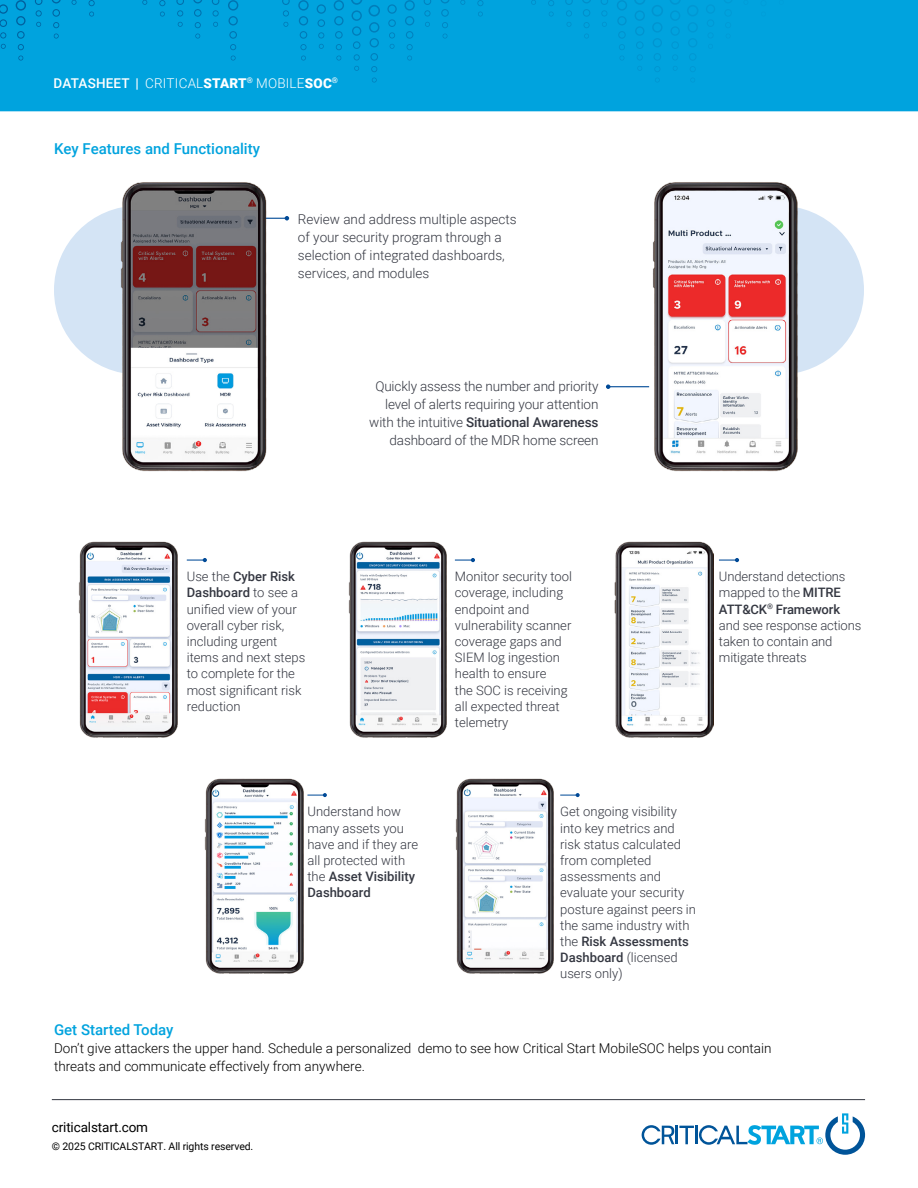
<style>
.page{position:relative;width:918px;height:1188px;background:#fff}
.page>*{position:absolute;margin:0;border:0;box-sizing:border-box;transform-origin:0 0}
.t1{font:500 15px "Roboto";color:#00a3de}
.t2{font:300 13.5px/18px "Roboto";color:#343741}
.t3{font:300 13.5px/18px "Roboto";color:#000}
.t4{font:300 13.5px "Roboto";letter-spacing:.015em;color:#fff}
.t5{font:13.5px "Roboto";letter-spacing:-.01em;color:#000}
.t6{font:300 13.05px/16.2px "Roboto";color:#343741}
.t7{font:10.5px "Roboto";letter-spacing:-.01em;color:#000}
.s1{font-weight:500}
.s2{font-weight:900}
</style>
<div class="page">
<div style="left:0;top:0;width:918px;height:111px;background:#00a3de"></div>
<svg style="left:282px;top:0;width:8px;height:27px"></svg>
<svg style="left:298px;top:0;width:11px;height:25px"></svg>
<svg style="left:300px;top:31px;width:7px;height:19px"></svg>
<svg style="left:301px;top:56px;width:5px;height:5px"></svg>
<svg style="left:317px;top:4px;width:9px;height:45px"></svg>
<svg style="left:334px;top:0;width:10px;height:25px"></svg>
<svg style="left:335px;top:31px;width:8px;height:19px"></svg>
<svg style="left:336px;top:56px;width:5px;height:5px"></svg>
<svg style="left:351px;top:0;width:11px;height:71px"></svg>
<svg style="left:368px;top:5px;width:12px;height:42px"></svg>
<svg style="left:370px;top:53px;width:8px;height:19px"></svg>
<svg style="left:372px;top:78px;width:5px;height:5px"></svg>
<svg style="left:387px;top:4px;width:10px;height:45px"></svg>
<svg style="left:404px;top:0;width:11px;height:25px"></svg>
<svg style="left:406px;top:31px;width:7px;height:19px"></svg>
<svg style="left:407px;top:56px;width:5px;height:5px"></svg>
<svg style="left:424px;top:0;width:7px;height:27px"></svg>
<svg style="left:440px;top:0;width:10px;height:3px"></svg>
<svg style="left:441px;top:9px;width:8px;height:19px"></svg>
<svg style="left:443px;top:34px;width:5px;height:5px"></svg>
<svg style="left:460px;top:0;width:5px;height:5px"></svg>
<svg style="left:477px;top:0;width:6px;height:6px"></svg>
<svg style="left:478px;top:12px;width:5px;height:5px"></svg>
<svg style="left:531px;top:0;width:5px;height:5px"></svg>
<svg style="left:548px;top:0;width:6px;height:6px"></svg>
<svg style="left:549px;top:12px;width:5px;height:5px"></svg>
<svg style="left:565px;top:0;width:8px;height:27px"></svg>
<svg style="left:582px;top:0;width:9px;height:3px"></svg>
<svg style="left:583px;top:9px;width:7px;height:19px"></svg>
<svg style="left:584px;top:34px;width:5px;height:5px"></svg>
<svg style="left:601px;top:0;width:7px;height:27px"></svg>
<svg style="left:617px;top:0;width:10px;height:25px"></svg>
<svg style="left:618px;top:31px;width:8px;height:19px"></svg>
<svg style="left:619px;top:56px;width:5px;height:5px"></svg>
<svg style="left:634px;top:0;width:12px;height:71px"></svg>
<svg style="left:652px;top:5px;width:11px;height:42px"></svg>
<svg style="left:654px;top:53px;width:7px;height:19px"></svg>
<svg style="left:655px;top:78px;width:5px;height:5px"></svg>
<svg style="left:669px;top:0;width:12px;height:71px"></svg>
<svg style="left:687px;top:5px;width:12px;height:42px"></svg>
<svg style="left:689px;top:53px;width:8px;height:19px"></svg>
<svg style="left:690px;top:78px;width:5px;height:5px"></svg>
<svg style="left:706px;top:4px;width:9px;height:45px"></svg>
<svg style="left:723px;top:0;width:10px;height:3px"></svg>
<svg style="left:724px;top:9px;width:8px;height:19px"></svg>
<svg style="left:726px;top:34px;width:5px;height:5px"></svg>
<svg style="left:743px;top:0;width:5px;height:5px"></svg>
<svg style="left:760px;top:0;width:7px;height:6px"></svg>
<svg style="left:761px;top:12px;width:5px;height:5px"></svg>
<svg style="left:779px;top:0;width:5px;height:5px"></svg>
<svg style="left:0;top:4px;width:8px;height:45px"></svg>
<svg style="left:16px;top:0;width:10px;height:25px"></svg>
<svg style="left:17px;top:31px;width:8px;height:19px"></svg>
<svg style="left:18px;top:56px;width:5px;height:5px"></svg>
<svg style="left:35px;top:0;width:7px;height:27px"></svg>
<svg style="left:52px;top:0;width:9px;height:3px"></svg>
<svg style="left:52px;top:9px;width:8px;height:19px"></svg>
<svg style="left:54px;top:34px;width:5px;height:5px"></svg>
<svg style="left:72px;top:0;width:5px;height:5px"></svg>
<svg style="left:89px;top:0;width:6px;height:6px"></svg>
<svg style="left:89px;top:12px;width:5px;height:5px"></svg>
<svg style="left:142px;top:0;width:5px;height:5px"></svg>
<svg style="left:159px;top:0;width:6px;height:6px"></svg>
<svg style="left:160px;top:12px;width:5px;height:5px"></svg>
<svg style="left:176px;top:0;width:8px;height:27px"></svg>
<svg style="left:193px;top:0;width:9px;height:3px"></svg>
<svg style="left:194px;top:9px;width:8px;height:19px"></svg>
<svg style="left:195px;top:34px;width:5px;height:5px"></svg>
<svg style="left:212px;top:0;width:7px;height:27px"></svg>
<svg style="left:228px;top:0;width:10px;height:25px"></svg>
<svg style="left:229px;top:31px;width:8px;height:19px"></svg>
<svg style="left:231px;top:56px;width:5px;height:5px"></svg>
<svg style="left:642px;top:1113px;width:223px;height:42px"></svg>
<hr style="left:246px;top:218px;width:41px;height:1px;background:#004a97">
<svg style="left:285px;top:216px;width:4px;height:4px"></svg>
<svg style="left:187px;top:558px;width:20px;height:4px"></svg>
<svg style="left:307px;top:793px;width:20px;height:4px"></svg>
<svg style="left:560px;top:793px;width:20px;height:4px"></svg>
<svg style="left:455px;top:558px;width:20px;height:4px"></svg>
<svg style="left:719px;top:558px;width:20px;height:4px"></svg>
<div style="left:54px;top:206px;width:169px;height:169px;background:#d4e4f5;border-radius:50%"></div>
<img style="left:119px;top:182px;width:148px;height:290px">
<img style="left:204px;top:778px;width:100px;height:196px">
<img style="left:78px;top:542px;width:100px;height:196px">
<img style="left:455px;top:778px;width:99px;height:196px">
<img style="left:348px;top:542px;width:99px;height:196px">
<img style="left:614px;top:542px;width:99px;height:196px">
<hr style="left:608px;top:386px;width:41px;height:1px;background:#004a97">
<svg style="left:606px;top:384px;width:4px;height:5px"></svg>
<div style="left:695px;top:206px;width:169px;height:169px;background:#d4e4f5;border-radius:50%"></div>
<img style="left:649px;top:182px;width:149px;height:290px">
<hr style="left:52px;top:1099px;width:813px;height:1px;background:#343741">
<p class="t4" style="left:53px;top:73px;width:286px"><span class="s1">DATASHEET |</span> CRITICAL<span class="s2">START</span><sup>®</sup> MOBILE<span class="s2">SOC</span><sup>®</sup></p>
<p class="t1" style="left:54px;top:138px;width:208px">Key Features and Functionality</p>
<p class="t2" style="left:298px;top:210px;width:220px">Review and address multiple aspects of your security program through a selection of integrated dashboards, services, and modules</p>
<p class="t2" style="left:369px;top:376px;width:231px;text-align:right">Quickly assess the number and priority level of alerts requiring your attention with the intuitive <span class="s1">Situational Awareness </span>dashboard of the MDR home screen</p>
<p class="t6" style="left:187px;top:568px;width:120px">Use the <span class="s1">Cyber Risk<br>Dashboard</span> to see a unified view of your overall cyber risk, including urgent items and next steps to complete for the most significant risk reduction</p>
<p class="t6" style="left:307px;top:803px;width:112px">Understand how many assets you have and if they are all protected with the <span class="s1">Asset Visibility<br>Dashboard</span></p>
<p class="t6" style="left:455px;top:568px;width:119px">Monitor security tool coverage, including endpoint and vulnerability scanner coverage gaps and<br>SIEM log ingestion health to ensure<br>the SOC is receiving all expected threat telemetry</p>
<p class="t6" style="left:719px;top:568px;width:144px">Understand detections mapped to the <span class="s1">MITRE<br>ATT&amp;CK</span><sup>®</sup> <span class="s1">Framework </span>and see response actions taken to contain and mitigate threats</p>
<p class="t6" style="left:560px;top:803px;width:137px">Get ongoing visibility into key metrics and risk status calculated from completed assessments and evaluate your security posture against peers in the same industry with the <span class="s1">Risk Assessments<br>Dashboard</span> (licensed users only)</p>
<p class="t1" style="left:54px;top:1019px;width:121px">Get Started Today</p>
<p class="t3" style="left:54px;top:1039px;width:719px">Don’t give attackers the upper hand. Schedule a personalized demo to see how Critical Start MobileSOC helps you contain threats and communicate effectively from anywhere.</p>
<p class="t5" style="left:52px;top:1117px;width:98px">criticalstart.com</p>
<p class="t7" style="left:52px;top:1139px;width:203px">© 2025 CRITICALSTART. All rights reserved.</p>
</div>
